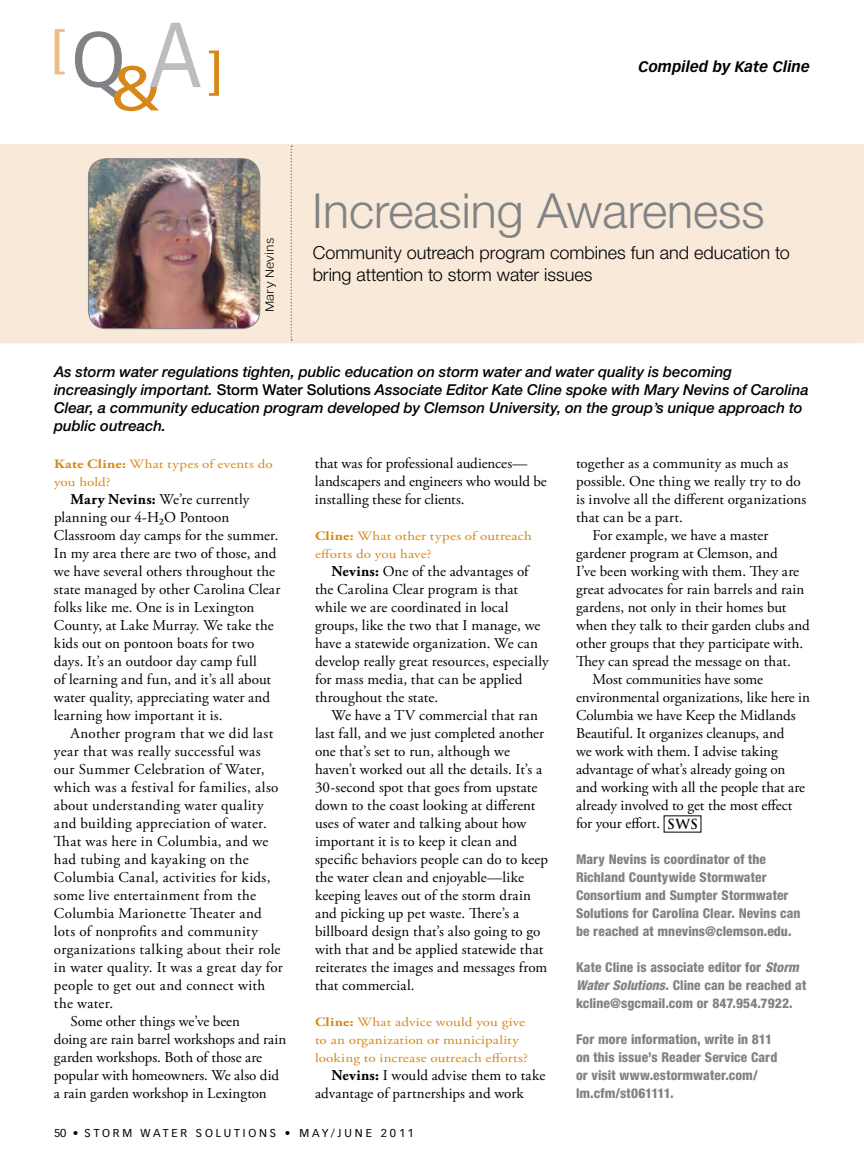
<style>
.page{position:relative;width:864px;height:1161px;background:#fff}
.page>*{position:absolute;margin:0;border:0;box-sizing:border-box;transform-origin:0 0}
.t1{font:51px "Vectora LT Std";color:#ebbd82;scale:1.18 1}
.t2{font:300 48.3px "Helvetica Neue LT Std";color:#808285}
.t3{font:300 18px/21.6px "Helvetica Neue LT Std";color:#000}
.t4{font:15px/18px "Adobe Garamond Pro";letter-spacing:.01em;color:#000}
.t5{font:italic 500 15px/18px "Helvetica Neue LT Std";color:#000}
.t6{font:15px "Adobe Garamond Pro";letter-spacing:.03em;color:#000}
.t7{font:15px "Adobe Garamond Pro";letter-spacing:-.01em;color:#000}
.t8{font:italic 700 15px "Vectora LT Std";color:#000}
.t9{font:800 condensed 13.5px/18px "Helvetica Neue LT Std";letter-spacing:.005em;color:#808285}
.t10{font:12.75px/18px "Adobe Garamond Pro";letter-spacing:.015em;color:#d78818;scale:1.18 1}
.t11{font:300 11.55px "Vectora LT Std";letter-spacing:.01em;color:#000;scale:1.18 1}
.t12{font:11.25px "Vectora LT Std";letter-spacing:.25em;color:#000}
.s1{font-size:75.9px;color:#808285}
.s2{font-size:61.5px;color:#d78818}
.s3{font-size:90.45px;color:#bcbdc0}
.s4{color:#d78818}
.s5{font-style:normal}
.s6{font-family:"Adobe Garamond Pro";font-weight:700}
.s7{font-weight:700}
.s8{font-family:"Trajan Pro";font-weight:700;font-size:13.5px}
.s9{font-style:italic}
</style>
<div class="page">
<div style="left:0;top:144px;width:864px;height:199px;background:#f8e9d8"></div>
<svg style="left:291px;top:145px;width:1px;height:196px"></svg>
<img style="left:88px;top:159px;width:172px;height:170px">
<div style="left:88px;top:158px;width:172px;height:171px;border:1px solid #808285;border-radius:18px"></div>
<h1 class="t1" style="left:51px;top:20px;width:147px">[<span class="s1">Q</span><span class="s2">&amp;</span><span class="s3">A</span> <span class="s4">]</span></h1>
<p class="t8" style="left:638px;top:57px;width:173px">Compiled by Kate Cline</p>
<p class="t11" style="left:263px;top:312px;width:64px;rotate:-90deg">Mary Nevins</p>
<h2 class="t2" style="left:312px;top:181px;width:454px">Increasing Awareness</h2>
<p class="t3" style="left:313px;top:242px;width:479px">Community outreach program combines fun and education to bring attention to storm water issues</p>
<p class="t5" style="left:54px;top:363px;width:756px">As storm water regulations tighten, public education on storm water and water quality is becoming increasingly important. <span class="s5">Storm Water Solutions</span> Associate Editor Kate Cline spoke with Mary Nevins of Carolina Clear, a community education program developed by Clemson University, on the group<span class="s6">’</span>s unique approach to public outreach.</p>
<p class="t10" style="left:54px;top:455px;width:187px"><span class="s7">Kate Cline:</span> What types of events do you hold?</p>
<p class="t4" style="left:54px;top:491px;width:228px;text-indent:17px"><span class="s7">Mary Nevins:</span> We’re currently planning our 4-H2O Pontoon Classroom day camps for the summer.<br>In my area there are two of those, and we have several others throughout the state managed by other Carolina Clear folks like me. One is in Lexington County, at Lake Murray. We take the kids out on pontoon boats for two days. It’s an outdoor day camp full<br>of learning and fun, and it’s all about water quality, appreciating water and learning how important it is.</p>
<p class="t4" style="left:70px;top:725px;width:204px">Another program that we did last</p>
<p class="t6" style="left:54px;top:742px;width:208px">year that was really successful was</p>
<p class="t4" style="left:54px;top:761px;width:212px">our Summer Celebration of Water,</p>
<p class="t6" style="left:54px;top:778px;width:226px">which was a festival for families, also</p>
<p class="t4" style="left:54px;top:797px;width:211px">about understanding water quality</p>
<p class="t4" style="left:54px;top:815px;width:214px">and building appreciation of water.</p>
<p class="t4" style="left:54px;top:833px;width:216px">That was here in Columbia, and we</p>
<p class="t4" style="left:54px;top:851px;width:196px">had tubing and kayaking on the</p>
<p class="t4" style="left:54px;top:869px;width:218px">Columbia Canal, activities for kids,</p>
<p class="t4" style="left:54px;top:887px;width:204px">some live entertainment from the</p>
<p class="t4" style="left:54px;top:905px;width:209px">Columbia Marionette Theater and</p>
<p class="t4" style="left:54px;top:923px;width:205px">lots of nonprofits and community</p>
<p class="t4" style="left:54px;top:941px;width:228px">organizations talking about their role</p>
<p class="t4" style="left:54px;top:959px;width:230px">in water quality. It was a great day for</p>
<p class="t4" style="left:54px;top:977px;width:213px">people to get out and connect with</p>
<p class="t4" style="left:54px;top:995px;width:61px">the water.</p>
<p class="t4" style="left:70px;top:1013px;width:171px">Some other things we’ve been</p>
<p class="t4" style="left:54px;top:1031px;width:234px">doing are rain barrel workshops and rain</p>
<p class="t7" style="left:54px;top:1048px;width:210px">garden workshops. Both of those are</p>
<p class="t4" style="left:54px;top:1067px;width:226px">popular with homeowners. We also did</p>
<p class="t4" style="left:54px;top:1085px;width:214px">a rain garden workshop in Lexington</p>
<p class="t4" style="left:315px;top:455px;width:233px">that was for professional audiences— landscapers and engineers who would be installing these for clients.</p>
<p class="t10" style="left:315px;top:527px;width:185px"><span class="s7">Cline:</span> What other types of outreach efforts do you have?</p>
<p class="t4" style="left:315px;top:563px;width:235px;text-indent:16px"><span class="s7">Nevins:</span> One of the advantages of the Carolina Clear program is that while we are coordinated in local groups, like the two that I manage, we have a statewide organization. We can develop really great resources, especially for mass media, that can be applied throughout the state.</p>
<p class="t4" style="left:315px;top:707px;width:235px;text-indent:16px">We have a TV commercial that ran last fall, and we just completed another one that’s set to run, although we haven’t worked out all the details. It’s a 30-second spot that goes from upstate down to the coast looking at different uses of water and talking about how important it is to keep it clean and specific behaviors people can do to keep the water clean and enjoyable—like keeping leaves out of the storm drain and picking up pet waste. There’s a billboard design that’s also going to go with that and be applied statewide that reiterates the images and messages from that commercial.</p>
<p class="t10" style="left:315px;top:1013px;width:182px"><span class="s7">Cline:</span> What advice would you give to an organization or municipality looking to increase outreach efforts?</p>
<p class="t4" style="left:315px;top:1067px;width:232px;text-indent:16px"><span class="s7">Nevins:</span> I would advise them to take advantage of partnerships and work</p>
<p class="t12" style="left:54px;top:1127px;width:361px">50 • STORM WATER SOLUTIONS • MAY/JUNE 2011</p>
<p class="t4" style="left:576px;top:455px;width:214px">together as a community as much as</p>
<p class="t4" style="left:576px;top:473px;width:226px">possible. One thing we really try to do</p>
<p class="t4" style="left:576px;top:491px;width:232px">is involve all the different organizations</p>
<p class="t4" style="left:576px;top:509px;width:108px">that can be a part.</p>
<p class="t4" style="left:592px;top:527px;width:177px">For example, we have a master</p>
<p class="t4" style="left:576px;top:545px;width:203px">gardener program at Clemson, and</p>
<p class="t4" style="left:576px;top:563px;width:225px">I’ve been working with them. They are</p>
<p class="t4" style="left:576px;top:581px;width:230px">great advocates for rain barrels and rain</p>
<p class="t4" style="left:576px;top:599px;width:212px">gardens, not only in their homes but</p>
<p class="t4" style="left:576px;top:617px;width:235px">when they talk to their garden clubs and</p>
<p class="t4" style="left:576px;top:635px;width:229px">other groups that they participate with.</p>
<p class="t4" style="left:576px;top:653px;width:216px">They can spread the message on that.</p>
<p class="t4" style="left:592px;top:671px;width:172px">Most communities have some</p>
<p class="t4" style="left:576px;top:689px;width:236px">environmental organizations, like here in</p>
<p class="t4" style="left:576px;top:707px;width:221px">Columbia we have Keep the Midlands</p>
<p class="t4" style="left:576px;top:725px;width:210px">Beautiful. It organizes cleanups, and</p>
<p class="t4" style="left:576px;top:743px;width:203px">we work with them. I advise taking</p>
<p class="t4" style="left:576px;top:761px;width:211px">advantage of what’s already going on</p>
<p class="t4" style="left:576px;top:779px;width:231px">and working with all the people that are</p>
<p class="t4" style="left:576px;top:797px;width:218px">already involved to get the most effect</p>
<p class="t7" style="left:576px;top:814px;width:123px">for your effort. <span class="s8">SWS</span></p>
<p class="t9" style="left:576px;top:850px;width:226px">Mary Nevins is coordinator of the Richland Countywide Stormwater Consortium and Sumpter Stormwater Solutions for Carolina Clear. Nevins can be reached at mnevins@clemson.edu.</p>
<p class="t9" style="left:576px;top:958px;width:232px">Kate Cline is associate editor for <span class="s9">Storm<br>Water Solutions</span>. Cline can be reached at kcline@sgcmail.com or 847.954.7922.</p>
<p class="t9" style="left:576px;top:1030px;width:203px">For more information, write in 811 on this issue’s Reader Service Card or visit www.estormwater.com/ lm.cfm/st061111.</p>
</div>
